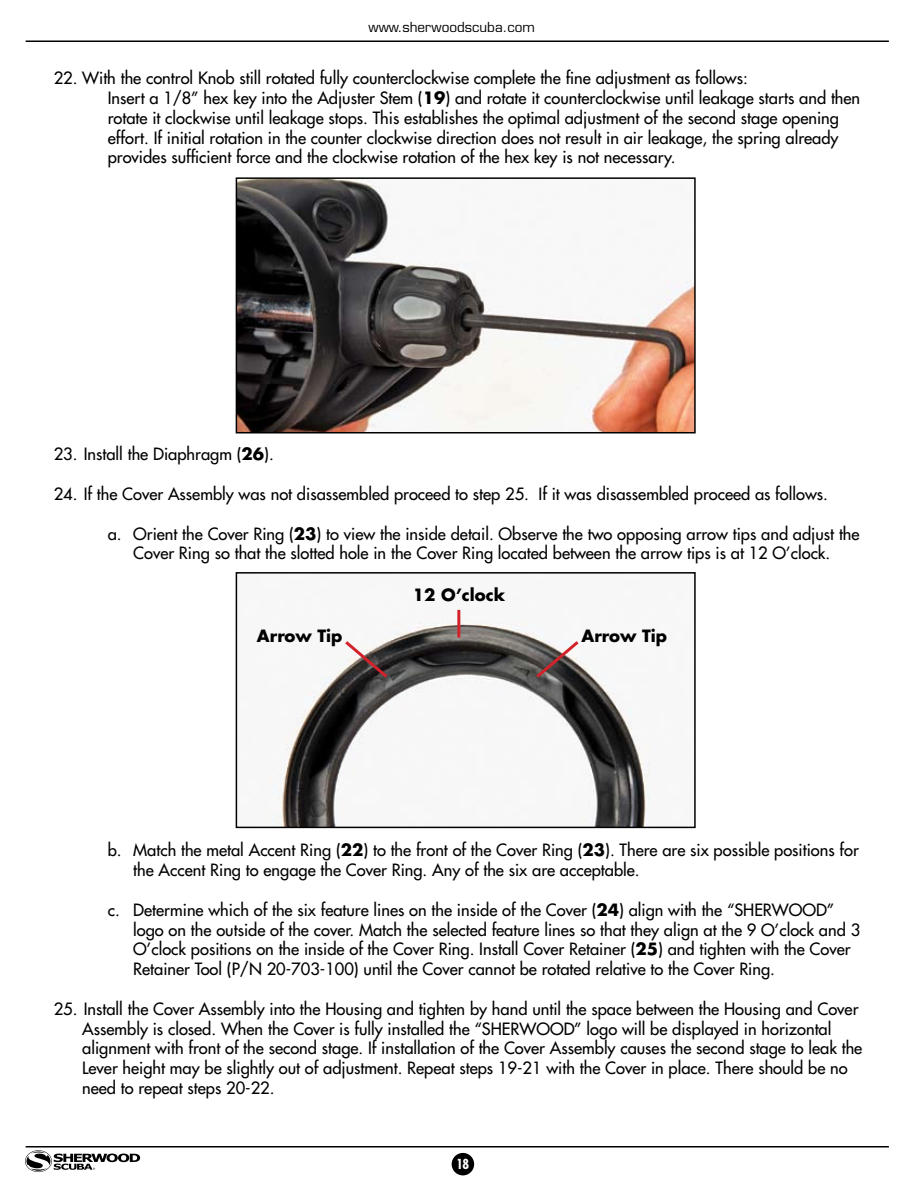
<style>
.page{position:relative;width:918px;height:1188px;background:#fff}
.page>*{position:absolute;margin:0;border:0;box-sizing:border-box;transform-origin:0 0}
.t1{font:16.5px/19.8px "Futura";color:#000}
.t2{font:700 16.5px "Futura";color:#000}
.t3{font:13.5px "Eurostile";color:#000}
.t4{font:700 condensed 13.5px "Futura";color:#fff}
.s1{font-weight:700}
</style>
<div class="page">
<div style="left:452px;top:1153px;width:22px;height:22px;background:#000;border-radius:50%"></div>
<hr style="left:26px;top:40px;width:863px;height:2px;background:#000">
<hr style="left:26px;top:1146px;width:863px;height:2px;background:#000">
<svg style="left:26px;top:1150px;width:114px;height:22px"></svg>
<img style="left:268px;top:609px;width:382px;height:216px">
<div style="left:236px;top:572px;width:460px;height:256px;border:2px solid #000"></div>
<hr style="left:457px;top:610px;width:3px;height:28px;background:#d2232a">
<svg style="left:342px;top:638px;width:49px;height:43px"></svg>
<svg style="left:533px;top:638px;width:49px;height:43px"></svg>
<img style="left:239px;top:180px;width:454px;height:250px">
<div style="left:236px;top:177px;width:460px;height:256px;border:2px solid #000"></div>
<p class="t3" style="left:369px;top:19px;width:168px">www.sherwoodscuba.com</p>
<p class="t1" style="left:108px;top:68px;width:754px;text-indent:-54px">22. With the control Knob still rotated fully counterclockwise complete the fine adjustment as follows:<br>Insert a 1/8” hex key into the Adjuster Stem (<span class="s1">19</span>) and rotate it counterclockwise until leakage starts and then rotate it clockwise until leakage stops. This establishes the optimal adjustment of the second stage opening effort. If initial rotation in the counter clockwise direction does not result in air leakage, the spring already provides sufficient force and the clockwise rotation of the hex key is not necessary.</p>
<p class="t1" style="left:54px;top:444px;width:222px">23. Install the Diaphragm (<span class="s1">26</span>).</p>
<p class="t1" style="left:54px;top:484px;width:776px">24. If the Cover Assembly was not disassembled proceed to step 25. If it was disassembled proceed as follows.</p>
<p class="t1" style="left:108px;top:524px;width:753px;text-align:center">a. Orient the Cover Ring (<span class="s1">23</span>) to view the inside detail. Observe the two opposing arrow tips and adjust the<br>Cover Ring so that the slotted hole in the Cover Ring located between the arrow tips is at 12 O’clock.</p>
<p class="t2" style="left:413px;top:583px;width:94px">12 O’clock</p>
<p class="t2" style="left:257px;top:625px;width:87px">Arrow Tip</p>
<p class="t2" style="left:582px;top:625px;width:87px">Arrow Tip</p>
<p class="t1" style="left:133px;top:840px;width:727px;text-indent:-25px">b. Match the metal Accent Ring (<span class="s1">22</span>) to the front of the Cover Ring (<span class="s1">23</span>). There are six possible positions for the Accent Ring to engage the Cover Ring. Any of the six are acceptable.</p>
<p class="t1" style="left:133px;top:900px;width:729px;text-indent:-25px">c. Determine which of the six feature lines on the inside of the Cover (<span class="s1">24</span>) align with the “SHERWOOD” logo on the outside of the cover. Match the selected feature lines so that they align at the 9 O’clock and 3<br>O’clock positions on the inside of the Cover Ring. Install Cover Retainer (<span class="s1">25</span>) and tighten with the Cover Retainer Tool (P/N 20-703-100) until the Cover cannot be rotated relative to the Cover Ring.</p>
<p class="t1" style="left:82px;top:999px;width:782px;text-indent:-28px">25. Install the Cover Assembly into the Housing and tighten by hand until the space between the Housing and Cover Assembly is closed. When the Cover is fully installed the “SHERWOOD” logo will be displayed in horizontal alignment with front of the second stage. If installation of the Cover Assembly causes the second stage to leak the Lever height may be slightly out of adjustment. Repeat steps 19-21 with the Cover in place. There should be no need to repeat steps 20-22.</p>
<p class="t4" style="left:457px;top:1155px;width:13px">18</p>
</div>
